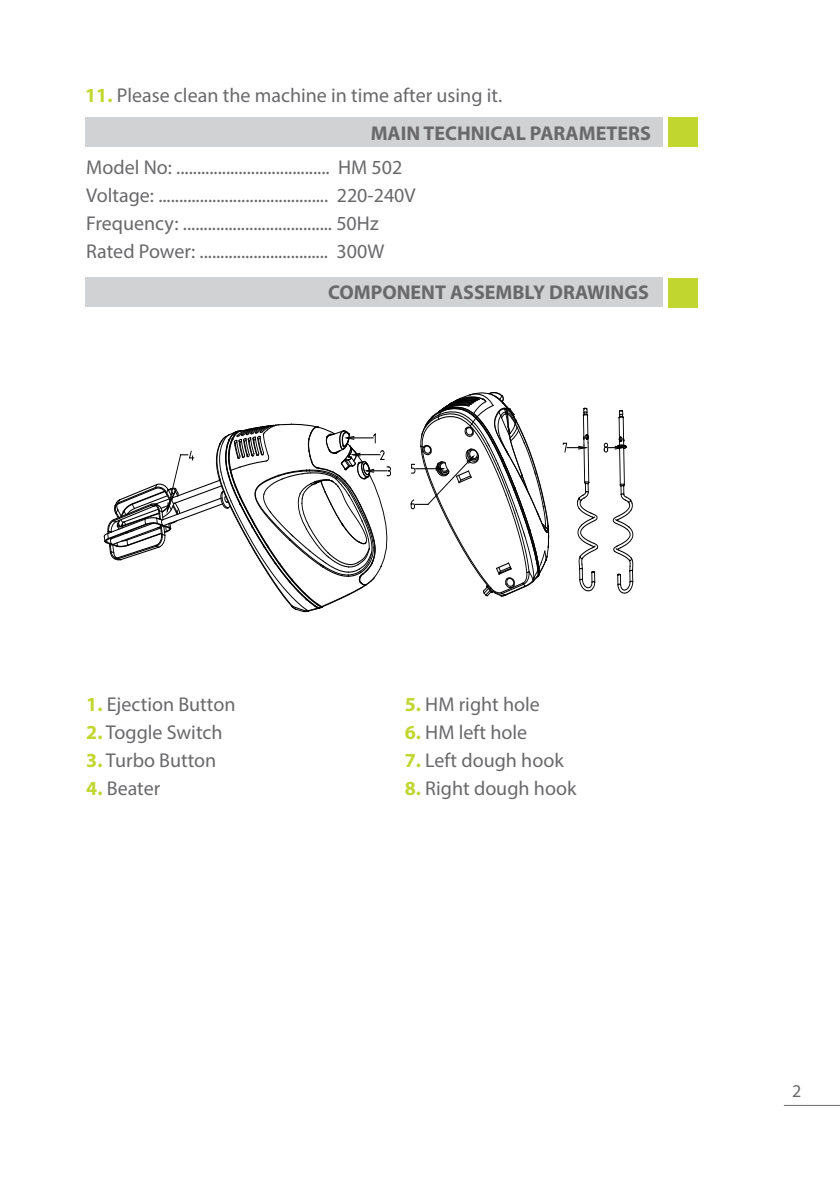
<style>
.page{position:relative;width:840px;height:1191px;background:#fff}
.page>*{position:absolute;margin:0;border:0;box-sizing:border-box;transform-origin:0 0}
.en_body_EN{font:20px "Myriad Pro";color:#69696c}
.en_body_EN-2{font:700 20px "Myriad Pro";color:#69696c}
.FA_body{font:18px "Myriad Pro";color:#69696c}
.s1{font-weight:700;color:#c1d72f}
</style>
<div class="page">
<hr style="left:783px;top:1105px;width:56px;height:1px;background:#69696c">
<div style="left:86px;top:117px;width:576px;height:30px;background:#d1d2d4"></div>
<div style="left:86px;top:277px;width:576px;height:30px;background:#d1d2d4"></div>
<div style="left:667px;top:117px;width:30px;height:30px;background:#c1d72f"></div>
<div style="left:667px;top:278px;width:30px;height:29px;background:#c1d72f"></div>
<svg style="left:562px;top:407px;width:71px;height:187px"></svg>
<svg style="left:410px;top:392px;width:139px;height:205px"></svg>
<svg style="left:103px;top:423px;width:288px;height:189px"></svg>
<p class="en_body_EN" style="left:85px;top:83px;width:418px"><span class="s1">11.</span> Please clean the machine in time after using .i t</p>
<p class="en_body_EN-2" style="left:370px;top:120px;width:281px">MAIN TECHNICAL PARAMETERS</p>
<p class="en_body_EN" style="left:86px;top:155px;width:317px">Model No: ..................................... HM 502</p>
<p class="en_body_EN" style="left:86px;top:183px;width:331px">Voltage: ......................................... 220-240V</p>
<p class="en_body_EN" style="left:86px;top:211px;width:294px">Frequency: .................................... 50Hz</p>
<p class="en_body_EN" style="left:86px;top:239px;width:299px">Rated Power: ............................... 300W</p>
<p class="en_body_EN-2" style="left:328px;top:280px;width:322px">COMPONENT ASSEMBLY DRAWINGS</p>
<p class="en_body_EN" style="left:86px;top:692px;width:151px"><span class="s1">1.</span> Ejection Button</p>
<p class="en_body_EN" style="left:86px;top:720px;width:138px"><span class="s1">2.</span> Toggle Switch</p>
<p class="en_body_EN" style="left:86px;top:748px;width:132px"><span class="s1">3.</span> Turbo Button</p>
<p class="en_body_EN" style="left:86px;top:776px;width:76px"><span class="s1">4.</span> Beater</p>
<p class="en_body_EN" style="left:404px;top:692px;width:137px"><span class="s1">5.</span> HM right hole</p>
<p class="en_body_EN" style="left:404px;top:720px;width:124px"><span class="s1">6.</span> HM left hole</p>
<p class="en_body_EN" style="left:404px;top:748px;width:160px"><span class="s1">7.</span> Left dough hook</p>
<p class="en_body_EN" style="left:404px;top:776px;width:173px"><span class="s1">8.</span> Right dough hook</p>
<p class="FA_body" style="left:791px;top:1080px;width:11px">2</p>
</div>
